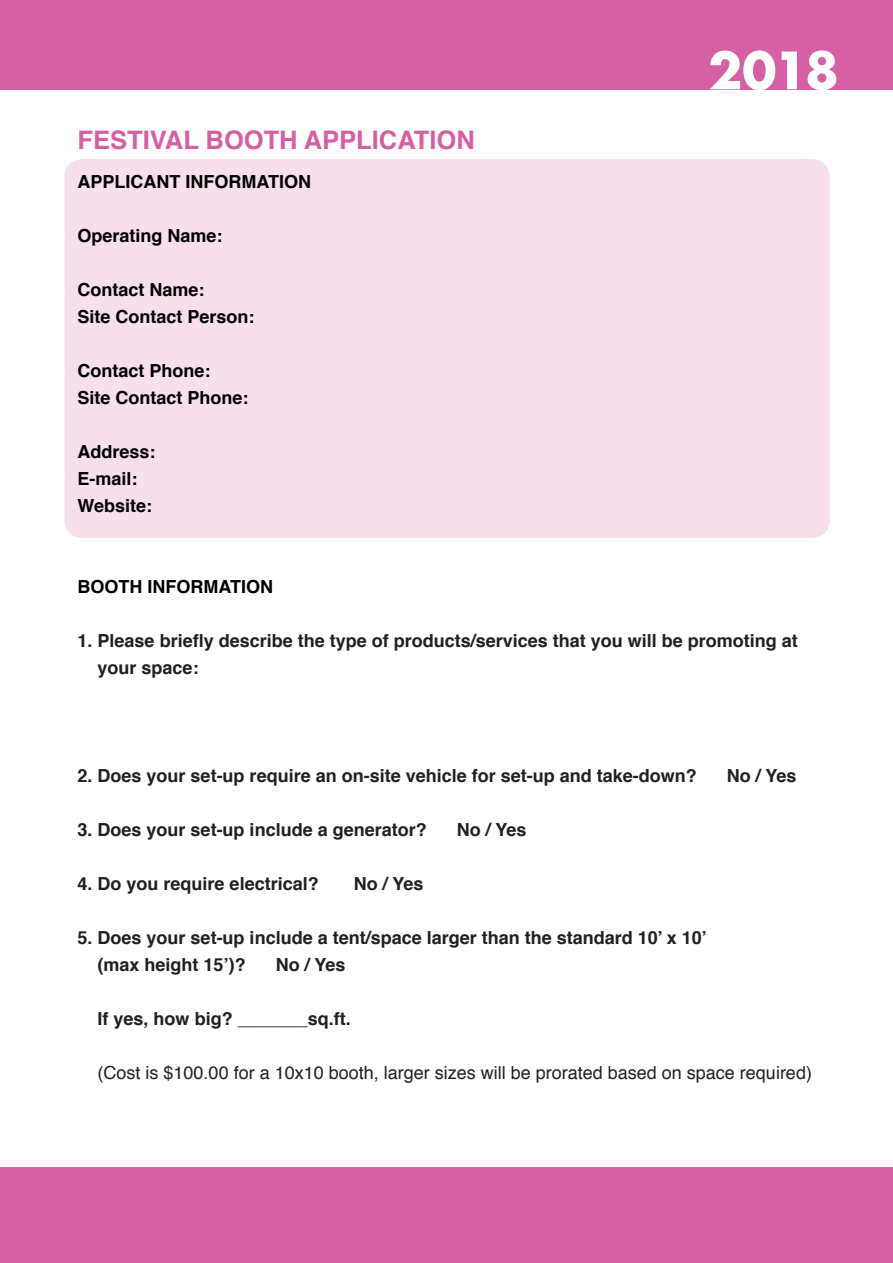
<style>
.page{position:relative;width:893px;height:1263px;background:#fff}
.page>*{position:absolute;margin:0;border:0;box-sizing:border-box;transform-origin:0 0}
.t1{font:700 50.1px "Futura";color:#fff}
.t2{font:700 25.5px "Helvetica";color:#d55fa3}
.t3{font:700 18px/27px "Helvetica";color:#231f20}
.t4{font:700 18px "Helvetica";color:#000001}
.t5{font:18px "Helvetica";color:#231f20}
</style>
<div class="page">
<div style="left:65px;top:159px;width:765px;height:379px;background:#f7dfec;border-radius:18px"></div>
<div style="left:0;top:0;width:893px;height:89px;background:#d75fa3"></div>
<div style="left:0;top:1167px;width:893px;height:96px;background:#d75fa3"></div>
<p class="t2" style="left:78px;top:119px;width:399px">FESTIVAL BOOTH APPLICATION</p>
<p class="t4" style="left:78px;top:167px;width:235px">APPLICANT INFORMATION</p>
<p class="t4" style="left:78px;top:221px;width:147px">Operating Name:</p>
<p class="t4" style="left:78px;top:275px;width:129px">Contact Name:</p>
<p class="t4" style="left:78px;top:302px;width:179px">Site Contact Person:</p>
<p class="t4" style="left:78px;top:356px;width:135px">Contact Phone:</p>
<p class="t4" style="left:78px;top:383px;width:173px">Site Contact Phone:</p>
<p class="t4" style="left:78px;top:437px;width:80px">Address:</p>
<p class="t4" style="left:78px;top:464px;width:62px">E-mail:</p>
<p class="t4" style="left:78px;top:491px;width:76px">Website:</p>
<p class="t4" style="left:78px;top:572px;width:197px">BOOTH INFORMATION</p>
<p class="t1" style="left:708px;top:34px;width:132px">2018</p>
<p class="t3" style="left:98px;top:627px;width:702px;text-indent:-20px">1. Please briefly describe the type of products/services that you will be promoting at your space:</p>
<p class="t3" style="left:78px;top:762px;width:621px">2. Does your set-up require an on-site vehicle for set-up and take-down?</p>
<p class="t3" style="left:727px;top:762px;width:71px">No / Yes</p>
<p class="t3" style="left:78px;top:816px;width:351px">3. Does your set-up include a generator?</p>
<p class="t3" style="left:457px;top:816px;width:71px">No / Yes</p>
<p class="t3" style="left:78px;top:870px;width:243px">4. Do you require electrical?</p>
<p class="t3" style="left:354px;top:870px;width:71px">No / Yes</p>
<p class="t3" style="left:78px;top:924px;width:631px">5. Does your set-up include a tent/space larger than the standard 10’ x 10’</p>
<p class="t3" style="left:98px;top:951px;width:150px">(max height 15’)?</p>
<p class="t3" style="left:276px;top:951px;width:71px">No / Yes</p>
<p class="t3" style="left:98px;top:1005px;width:255px">If yes, how big? _______sq.ft.</p>
<p class="t5" style="left:98px;top:1059px;width:716px">(Cost is $100.00 for a 10x10 booth, larger sizes will be prorated based on space required)</p>
</div>
